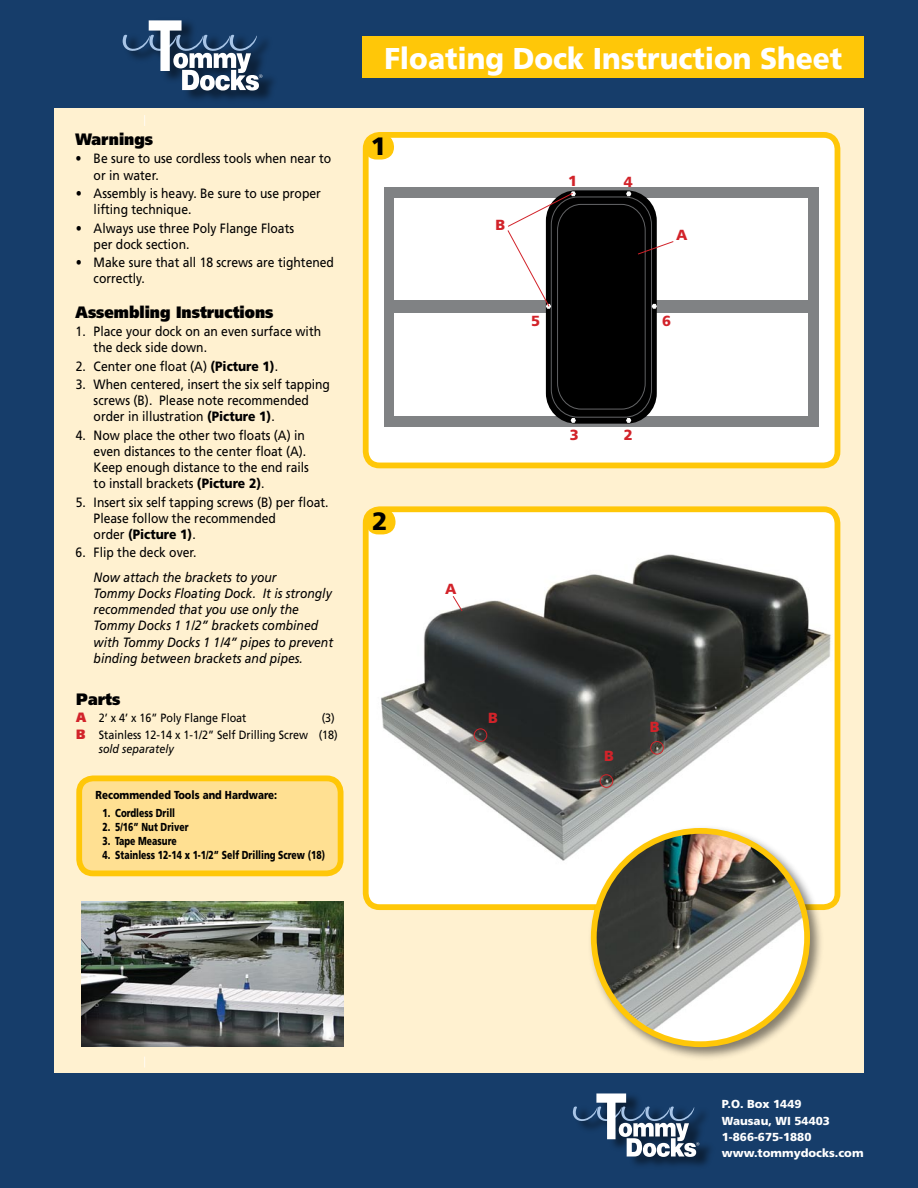
<style>
.page{position:relative;width:918px;height:1188px;background:#163d6a}
.page>*{position:absolute;margin:0;border:0;box-sizing:border-box;transform-origin:0 0}
.t1{font:900 30.15px "Frutiger";color:#fff;scale:.93 1}
.t2{font:900 25.05px "Frutiger";color:#000}
.t3{font:900 16.5px "Frutiger";color:#000;scale:.9 1}
.t4{font:900 14.7px "Frutiger";color:#d2232a}
.t5{font:13.5px/16.2px "Frutiger";color:#000;scale:.9 1}
.t6{font:italic 13.5px/16.2px "Frutiger";color:#000;scale:.9 1}
.t7{font:12px/17.1px "Frutiger";color:#000;text-align:right;scale:.9 1}
.t8{font:italic 12px "Frutiger";color:#000;scale:.9 1}
.t9{font:900 11.55px "Frutiger";color:#000;scale:.75 1}
.t10{font:900 11.55px/16.2px "Frutiger";color:#fff}
.t11{font:900 11.55px "Frutiger";color:#000;scale:.85 1}
.s1{font-weight:900}
.s2{font-weight:900;font-size:13.5px;color:#d2232a}
</style>
<div class="page">
<div style="left:363px;top:36px;width:501px;height:42px;background:#ffc708"></div>
<div style="left:54px;top:108px;width:810px;height:964px;background:#fff1d0"></div>
<div style="left:79px;top:778px;width:262px;height:95px;background:#ffe092;border-radius:14px"></div>
<div style="left:76px;top:776px;width:267px;height:100px;border:6px solid #ffc708;border-radius:14px"></div>
<div style="left:366px;top:509px;width:471px;height:398px;background:#fff;border-radius:14px"></div>
<img style="left:381px;top:554px;width:450px;height:307px">
<div style="left:363px;top:506px;width:477px;height:404px;border:6px solid #ffc708;border-radius:14px"></div>
<img style="left:81px;top:902px;width:263px;height:145px">
<div style="left:123px;top:17px;width:156px;height:87px;background:#000;opacity:.48"></div>
<svg style="left:123px;top:20px;width:139px;height:71px"></svg>
<div style="left:588px;top:825px;width:237px;height:237px;background:#000;opacity:.48"></div>
<img style="left:594px;top:831px;width:213px;height:213px;border-radius:50%">
<div style="left:591px;top:828px;width:219px;height:219px;border:6px solid #ffc708;border-radius:50%"></div>
<div style="left:474px;top:728px;width:13px;height:14px;border:1px solid #d2232a;border-radius:50%"></div>
<div style="left:600px;top:774px;width:13px;height:14px;border:1px solid #d2232a;border-radius:50%"></div>
<div style="left:650px;top:741px;width:14px;height:13px;border:1px solid #d2232a;border-radius:50%"></div>
<svg style="left:452px;top:595px;width:11px;height:17px"></svg>
<div style="left:366px;top:135px;width:471px;height:330px;background:#fff;border-radius:14px"></div>
<svg style="left:384px;top:188px;width:435px;height:239px;background:#7c7e80"></svg>
<div style="left:394px;top:199px;width:414px;height:217px;background:#fff"></div>
<div style="left:388px;top:300px;width:424px;height:13px;background:#808284"></div>
<svg style="left:571px;top:418px;width:5px;height:5px"></svg>
<svg style="left:626px;top:418px;width:5px;height:5px"></svg>
<div style="left:363px;top:132px;width:477px;height:336px;border:6px solid #ffc708;border-radius:14px"></div>
<div style="left:364px;top:134px;width:30px;height:26px;background:#ffc708;border-radius:13px"></div>
<div style="left:366px;top:509px;width:30px;height:25px;background:#ffc708;border-radius:13px"></div>
<svg style="left:507px;top:192px;width:167px;height:218px"></svg>
<div style="left:573px;top:1090px;width:143px;height:81px;background:#000;opacity:.48"></div>
<svg style="left:573px;top:1093px;width:126px;height:64px"></svg>
<p class="t3" style="left:76px;top:129px;width:88px">Warnings</p>
<p class="t5" style="left:94px;top:151px;width:266px;text-indent:-18px">• Be sure to use cordless tools when near to or in water.</p>
<p class="t5" style="left:94px;top:185px;width:254px;text-indent:-18px">• Assembly is heavy. Be sure to use proper lifting technique.</p>
<p class="t5" style="left:94px;top:220px;width:224px;text-indent:-18px">• Always use three Poly Flange Floats per dock section.</p>
<p class="t5" style="left:94px;top:254px;width:269px;text-indent:-18px">• Make sure that all 18 screws are tightened correctly.</p>
<p class="t3" style="left:76px;top:302px;width:221px">Assembling Instructions</p>
<p class="t5" style="left:94px;top:323px;width:254px;text-indent:-18px">1. Place your dock on an even surface with the deck side down.</p>
<p class="t5" style="left:76px;top:358px;width:226px">2. Center one float (A) <span class="s1">(Picture 1)</span>.</p>
<p class="t5" style="left:94px;top:376px;width:264px;text-indent:-18px">3. When centered, insert the six self tapping screws (B). Please note recommended order in illustration <span class="s1">(Picture 1)</span>.</p>
<p class="t5" style="left:94px;top:427px;width:241px;text-indent:-18px">4. Now place the other two floats (A) in even distances to the center float (A).<br>Keep enough distance to the end rails to install brackets <span class="s1">(Picture 2)</span>.</p>
<p class="t5" style="left:94px;top:494px;width:263px;text-indent:-18px">5. Insert six self tapping screws (B) per float.<br>Please follow the recommended<br>order <span class="s1">(Picture 1)</span>.</p>
<p class="t5" style="left:76px;top:545px;width:136px">6. Flip the deck over.</p>
<p class="t6" style="left:94px;top:569px;width:268px">Now attach the brackets to your<br>Tommy Docks Floating Dock. It is strongly recommended that you use only the Tommy Docks 1 1/2” brackets combined with Tommy Docks 1 1/4” pipes to prevent binding between brackets and pipes.</p>
<p class="t3" style="left:76px;top:689px;width:50px">Parts</p>
<p class="t7" style="left:76px;top:709px;width:191px"><span class="s2">A</span> 2’ x 4’ x 16” Poly Flange Float</p>
<p class="t7" style="left:76px;top:709px;width:292px">(3)<br><span class="s2">B</span> Stainless 12-14 x 1-1/2” Self Drilling Screw (18)</p>
<p class="t8" style="left:99px;top:742px;width:85px">sold separately</p>
<p class="t11" style="left:96px;top:788px;width:215px">Recommended Tools and Hardware:</p>
<p class="t9" style="left:103px;top:806px;width:98px">1. Cordless Drill</p>
<p class="t9" style="left:103px;top:820px;width:116px">2. 5/16” Nut Driver</p>
<p class="t9" style="left:103px;top:834px;width:100px">3. Tape Measure</p>
<p class="t9" style="left:103px;top:848px;width:298px">4. Stainless 12-14 x 1-1/2” Self Drilling Screw (18)</p>
<h1 class="t1" style="left:384px;top:41px;width:494px">Floating Dock Instruction Sheet</h1>
<h2 class="t2" style="left:371px;top:131px;width:17px">1</h2>
<h2 class="t2" style="left:372px;top:506px;width:17px">2</h2>
<p class="t4" style="left:495px;top:216px;width:11px">B</p>
<p class="t4" style="left:568px;top:172px;width:10px">1</p>
<p class="t4" style="left:624px;top:173px;width:10px">4</p>
<p class="t4" style="left:676px;top:226px;width:13px">A</p>
<p class="t4" style="left:531px;top:312px;width:10px">5</p>
<p class="t4" style="left:662px;top:312px;width:10px">6</p>
<p class="t4" style="left:570px;top:426px;width:10px">3</p>
<p class="t4" style="left:624px;top:426px;width:10px">2</p>
<p class="t4" style="left:445px;top:580px;width:13px">A</p>
<p class="t4" style="left:488px;top:709px;width:11px">B</p>
<p class="t4" style="left:604px;top:747px;width:11px">B</p>
<p class="t4" style="left:650px;top:718px;width:11px">B</p>
<p class="t10" style="left:722px;top:1096px;width:143px">P.O. Box 1449<br>Wausau, WI 54403<br>1-866-675-1880 www.tommydocks.com</p>
</div>
